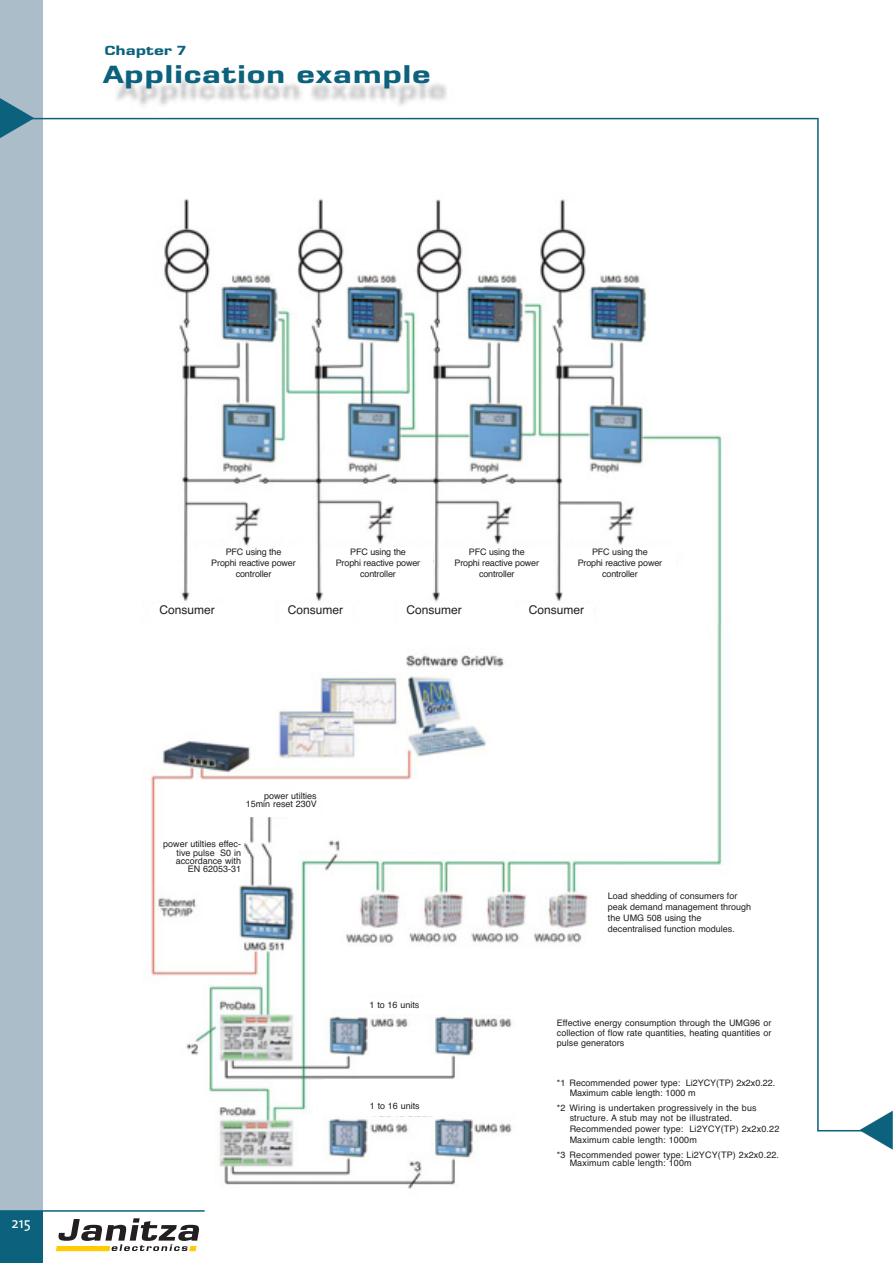
<style>
.page{position:relative;width:893px;height:1263px;background:#fff}
.page>*{position:absolute;margin:0;border:0;box-sizing:border-box;transform-origin:0 0}
.t1{font:700 24px "Seat Eurostile";letter-spacing:.025em;color:#0c617c}
.t2{font:15px "The Sans";color:#fff}
.t3{font:700 12.75px "Seat Eurostile";color:#0c617c}
.t4{font:12px "Helvetica";color:#231f20}
.t5{font:9px/10.8px "Helvetica";color:#231f20;text-align:center}
</style>
<div class="page">
<svg style="left:56px;top:1218px;width:143px;height:33px"></svg>
<div style="left:0;top:0;width:42px;height:1263px;background:#acbdca"></div>
<div style="left:0;top:1211px;width:42px;height:52px;background:#0c617c"></div>
<img style="left:107px;top:79px;width:698px;height:41px">
<hr style="left:1px;top:118px;width:818px;height:1px;background:#0c617c">
<hr style="left:817px;top:119px;width:2px;height:1012px;background:#0c617c">
<hr style="left:817px;top:1130px;width:66px;height:1px;background:#0c617c">
<hr style="left:0;top:1210px;width:205px;height:2px;background:#0c617c">
<img style="left:150px;top:198px;width:576px;height:991px">
<div style="left:192px;top:547px;width:123px;height:50px;background:#fff"></div>
<div style="left:323px;top:547px;width:110px;height:45px;background:#fff"></div>
<div style="left:441px;top:547px;width:112px;height:50px;background:#fff"></div>
<div style="left:564px;top:547px;width:112px;height:50px;background:#fff"></div>
<div style="left:149px;top:604px;width:76px;height:40px;background:#fff"></div>
<div style="left:279px;top:604px;width:73px;height:40px;background:#fff"></div>
<div style="left:398px;top:604px;width:72px;height:40px;background:#fff"></div>
<div style="left:520px;top:604px;width:73px;height:40px;background:#fff"></div>
<div style="left:191px;top:791px;width:127px;height:25px;background:#fff"></div>
<div style="left:233px;top:854px;width:17px;height:17px;background:#fff"></div>
<div style="left:157px;top:839px;width:86px;height:45px;background:#fff"></div>
<div style="left:368px;top:1000px;width:80px;height:14px;background:#fff"></div>
<div style="left:368px;top:1101px;width:80px;height:15px;background:#fff"></div>
<div style="left:324px;top:1079px;width:297px;height:23px;background:#fff"></div>
<svg style="left:1px;top:117px;width:33px;height:3px"></svg>
<svg style="left:860px;top:1131px;width:23px;height:1px"></svg>
<h3 class="t3" style="left:104px;top:45px;width:83px">Chapter 7</h3>
<h1 class="t1" style="left:103px;top:66px;width:329px">Application example</h1>
<h2 class="t2" style="left:12px;top:1210px;width:21px">215</h2>
<p class="t5" style="left:211px;top:548px;width:86px">PFC using the<br>Prophi reactive power controller</p>
<p class="t5" style="left:336px;top:548px;width:86px">PFC using the<br>Prophi reactive power controller</p>
<p class="t5" style="left:454px;top:548px;width:86px">PFC using the<br>Prophi reactive power controller</p>
<p class="t5" style="left:578px;top:548px;width:86px">PFC using the<br>Prophi reactive power controller</p>
<h3 class="t4" style="left:160px;top:606px;width:57px">Consumer</h3>
<h3 class="t4" style="left:288px;top:606px;width:57px">Consumer</h3>
<h3 class="t4" style="left:406px;top:606px;width:57px">Consumer</h3>
<h3 class="t4" style="left:529px;top:606px;width:57px">Consumer</h3>
<p class="t5" style="left:246px;top:793px;width:73px;line-height:8.2px;text-align:right">power utilties<br>15min reset 230V</p>
<p class="t5" style="left:163px;top:841px;width:79px;line-height:8.2px;text-align:right">power utilties effec&shy;tive pulse S0 in accordance with<br>EN 62053-31</p>
<p class="t5" style="left:370px;top:1000px;width:51px">1 to 16 units</p>
<p class="t5" style="left:370px;top:1102px;width:51px">1 to 16 units</p>
<p class="t5" style="left:608px;top:891px;width:145px;text-align:left">Load shedding of consumers for peak demand management through the UMG 508 using the decentralised function modules.</p>
<p class="t5" style="left:557px;top:1019px;width:216px;line-height:9.8px;text-align:justify">Effective energy consumption through the UMG96 or collection of flow rate quantities, heating quantities or pulse generators</p>
<p class="t5" style="left:570px;top:1078px;width:207px;text-align:left;text-indent:-13px">*1 Recommended power type: Li2YCY(TP) 2x2x0.22.<br>Maximum cable length: 1000 m</p>
<p class="t5" style="left:570px;top:1103px;width:211px;text-align:left;text-indent:-13px">*2 Wiring is undertaken progressively in the bus structure. A stub may not be illustrated.<br>Recommended power type: Li2YCY(TP) 2x2x0.22<br>Maximum cable length: 1000m</p>
<p class="t5" style="left:570px;top:1151px;width:211px;line-height:8.2px;text-align:left;text-indent:-13px">*3 Recommended power type: Li2YCY(TP) 2x2x0.22.<br>Maximum cable length: 100m</p>
</div>
